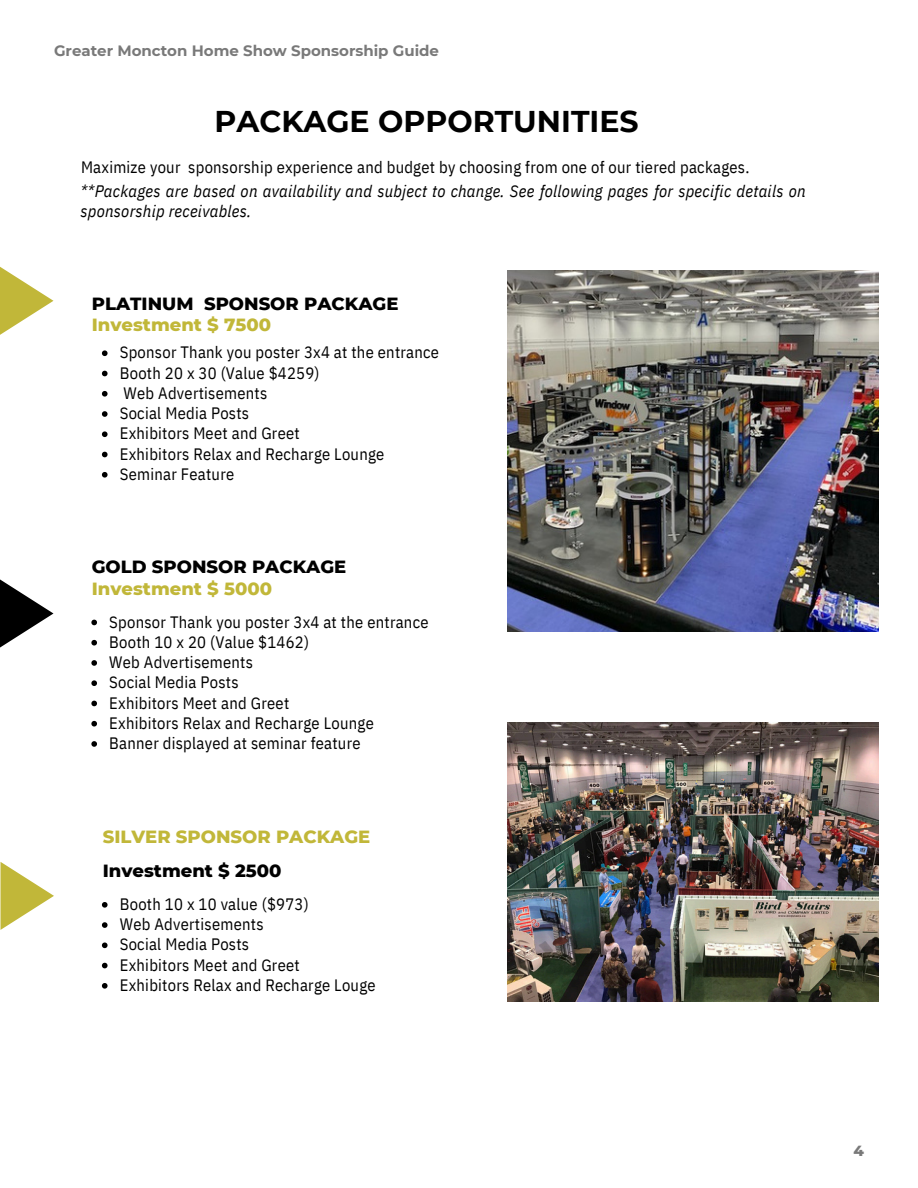
<style>
.page{position:relative;width:918px;height:1188px;background:#fff}
.page>*{position:absolute;margin:0;border:0;box-sizing:border-box;transform-origin:0 0}
.t1{font:700 30px "Montserrat";color:#000}
.t2{font:800 18px "Montserrat";color:#000}
.t3{font:800 18px "Montserrat";color:#c1b739}
.t4{font:italic 16.65px/20.2px "IBM Plex Sans Cond";letter-spacing:.015em;color:#000}
.t5{font:16.5px "IBM Plex Sans Cond";letter-spacing:.015em;color:#000}
.t6{font:700 15px "Montserrat";color:#797979}
.t7{font:800 15px "Montserrat";color:#797979}
</style>
<div class="page">
<svg style="left:0;top:267px;width:54px;height:68px"></svg>
<svg style="left:0;top:579px;width:54px;height:69px"></svg>
<svg style="left:0;top:862px;width:54px;height:68px"></svg>
<img style="left:507px;top:270px;width:371px;height:362px">
<img style="left:507px;top:722px;width:371px;height:279px">
<svg style="left:91px;top:620px;width:6px;height:5px"></svg>
<svg style="left:91px;top:640px;width:6px;height:6px"></svg>
<svg style="left:91px;top:660px;width:6px;height:6px"></svg>
<svg style="left:91px;top:680px;width:6px;height:6px"></svg>
<svg style="left:91px;top:701px;width:6px;height:5px"></svg>
<svg style="left:91px;top:721px;width:6px;height:6px"></svg>
<svg style="left:91px;top:741px;width:6px;height:6px"></svg>
<svg style="left:102px;top:902px;width:6px;height:6px"></svg>
<svg style="left:102px;top:922px;width:6px;height:6px"></svg>
<svg style="left:102px;top:943px;width:6px;height:5px"></svg>
<svg style="left:102px;top:963px;width:6px;height:5px"></svg>
<svg style="left:102px;top:983px;width:6px;height:6px"></svg>
<svg style="left:102px;top:350px;width:6px;height:6px"></svg>
<svg style="left:102px;top:371px;width:6px;height:5px"></svg>
<svg style="left:102px;top:391px;width:6px;height:6px"></svg>
<svg style="left:102px;top:411px;width:6px;height:6px"></svg>
<svg style="left:102px;top:431px;width:6px;height:6px"></svg>
<svg style="left:102px;top:452px;width:6px;height:5px"></svg>
<svg style="left:102px;top:472px;width:6px;height:6px"></svg>
<h4 class="t6" style="left:54px;top:41px;width:387px">Greater Moncton Home Show Sponsorship Guide</h4>
<h2 class="t1" style="left:214px;top:103px;width:426px">PACKAGE OPPORTUNITIES</h2>
<h3 class="t5" style="left:81px;top:156px;width:670px">Maximize your sponsorship experience and budget by choosing from one of our tiered packages.</h3>
<p class="t4" style="left:80px;top:181px;width:727px">**Packages are based on availability and subject to change. See following pages for specific details on sponsorship receivables.</p>
<p class="t2" style="left:92px;top:292px;width:308px">PLATINUM SPONSOR PACKAGE</p>
<p class="t3" style="left:92px;top:314px;width:181px">Investment $ 7500</p>
<h3 class="t5" style="left:120px;top:341px;width:321px">Sponsor Thank you poster 3x4 at the entrance</h3>
<p class="t5" style="left:120px;top:362px;width:201px">Booth 20 x 30 (Value $4259)</p>
<p class="t5" style="left:124px;top:382px;width:145px">Web Advertisements</p>
<p class="t5" style="left:120px;top:402px;width:131px">Social Media Posts</p>
<p class="t5" style="left:120px;top:422px;width:181px">Exhibitors Meet and Greet</p>
<p class="t5" style="left:120px;top:443px;width:266px">Exhibitors Relax and Recharge Lounge</p>
<p class="t5" style="left:120px;top:463px;width:116px">Seminar Feature</p>
<p class="t2" style="left:92px;top:556px;width:256px">GOLD SPONSOR PACKAGE</p>
<p class="t3" style="left:92px;top:578px;width:182px">Investment $ 5000</p>
<p class="t5" style="left:109px;top:611px;width:321px">Sponsor Thank you poster 3x4 at the entrance</p>
<p class="t5" style="left:109px;top:631px;width:201px">Booth 10 x 20 (Value $1462)</p>
<p class="t5" style="left:109px;top:651px;width:145px">Web Advertisements</p>
<p class="t5" style="left:109px;top:671px;width:131px">Social Media Posts</p>
<h2 class="t5" style="left:109px;top:692px;width:181px">Exhibitors Meet and Greet</h2>
<h3 class="t5" style="left:109px;top:712px;width:266px">Exhibitors Relax and Recharge Lounge</h3>
<p class="t5" style="left:109px;top:732px;width:253px">Banner displayed at seminar feature</p>
<p class="t3" style="left:103px;top:826px;width:269px">SILVER SPONSOR PACKAGE</p>
<h2 class="t2" style="left:103px;top:859px;width:180px">Investment $ 2500</h2>
<p class="t5" style="left:120px;top:893px;width:190px">Booth 10 x 10 value ($973)</p>
<p class="t5" style="left:120px;top:913px;width:145px">Web Advertisements</p>
<p class="t5" style="left:120px;top:933px;width:131px">Social Media Posts</p>
<p class="t5" style="left:120px;top:954px;width:181px">Exhibitors Meet and Greet</p>
<p class="t5" style="left:120px;top:974px;width:257px">Exhibitors Relax and Recharge Louge</p>
<h4 class="t7" style="left:854px;top:1141px;width:12px">4</h4>
</div>
